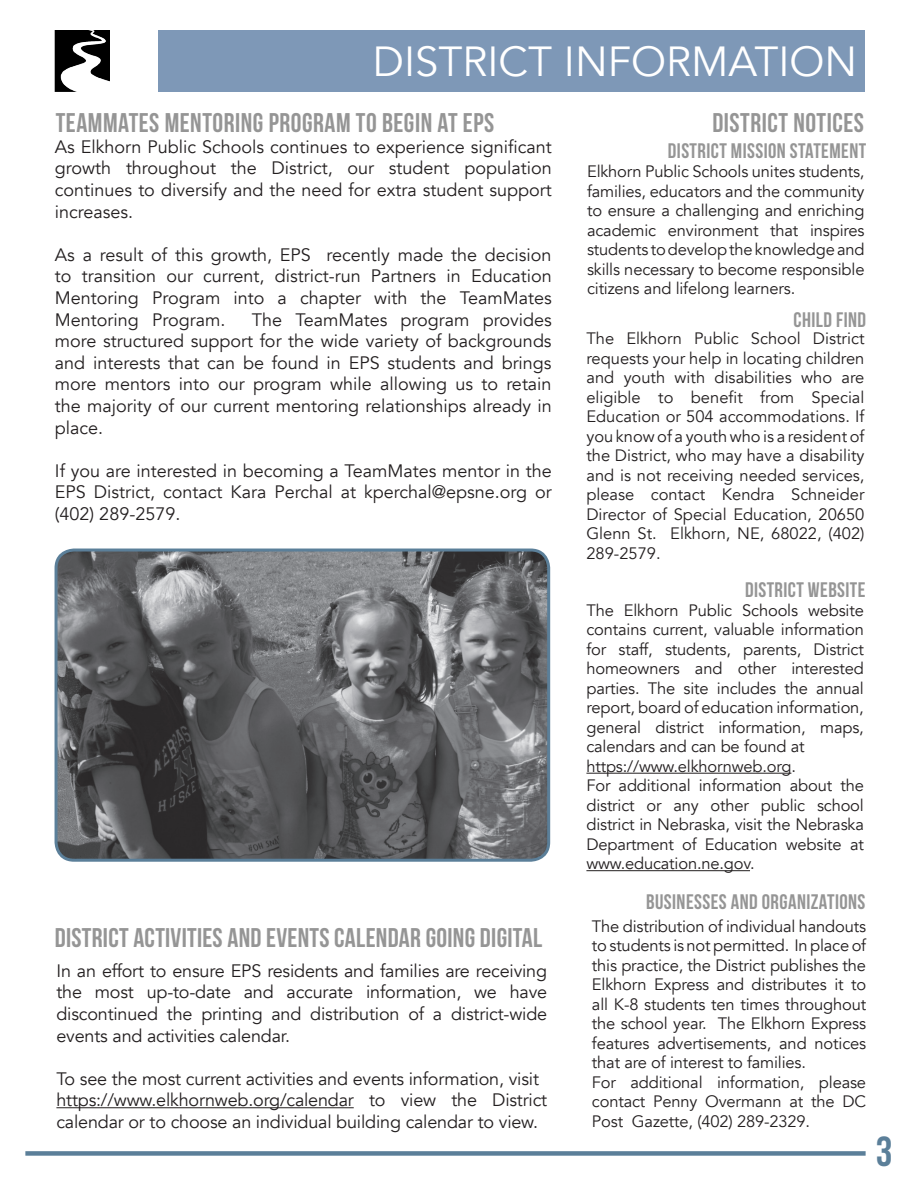
<style>
.page{position:relative;width:918px;height:1188px;background:#fff}
.page>*{position:absolute;margin:0;border:0;box-sizing:border-box;transform-origin:0 0}
.t1{font:42px "Avenir";color:#fff}
.t2{font:42px "Bebas Neue";color:#5b7f99}
.t3{font:27px "Bebas Neue";letter-spacing:.01em;color:#959595}
.t4{font:21px "Bebas Neue";letter-spacing:.02em;color:#959595}
.t5{font:18px/21.6px "Avenir";letter-spacing:-.01em;color:#231f20;text-align:justify}
.t6{font:16.5px/19.5px "Avenir";letter-spacing:-.01em;color:#231f20;text-align:justify}
</style>
<div class="page">
<div style="left:25px;top:1151px;width:841px;height:5px;background:#5b7f99"></div>
<img style="left:54px;top:31px;width:55px;height:60px">
<hr style="left:586px;top:773px;width:205px;height:1px;background:#231f20">
<hr style="left:586px;top:870px;width:164px;height:1px;background:#231f20">
<hr style="left:56px;top:1107px;width:298px;height:1px;background:#231f20">
<img style="left:56px;top:550px;width:493px;height:310px">
<div style="left:55px;top:549px;width:495px;height:313px;border:3px solid #5b7f99;border-radius:18px"></div>
<div style="left:158px;top:30px;width:706px;height:61px;background:#7e98b7"></div>
<p class="t1" style="left:373px;top:36px;width:486px">DISTRICT INFORMATION</p>
<p class="t3" style="left:56px;top:108px;width:440px">TEAMMATES MENTORING PROGRAM TO BEGIN AT EPS</p>
<p class="t5" style="left:55px;top:136px;width:498px">As Elkhorn Public Schools continues to experience significant growth throughout the District, our student population continues to diversify and the need for extra student support increases.</p>
<p class="t5" style="left:55px;top:244px;width:498px">As a result of this growth, EPS recently made the decision to transition our current, district-run Partners in Education Mentoring Program into a chapter with the TeamMates Mentoring Program.</p>
<p class="t5" style="left:55px;top:309px;width:498px;text-indent:197px">The TeamMates program provides more structured support for the wide variety of backgrounds and interests that can be found in EPS students and brings more mentors into our program while allowing us to retain the majority of our current mentoring relationships already in place.</p>
<p class="t5" style="left:55px;top:460px;width:498px">If you are interested in becoming a TeamMates mentor in the EPS District, contact Kara Perchal at kperchal@epsne.org or (402) 289-2579.</p>
<p class="t3" style="left:55px;top:923px;width:489px">DISTRICT ACTIVITIES AND EVENTS CALENDAR GOING DIGITAL</p>
<p class="t5" style="left:56px;top:960px;width:492px">In an effort to ensure EPS residents and families are receiving the most up-to-date and accurate information, we have discontinued the printing and distribution of a district-wide events and activities calendar.</p>
<p class="t5" style="left:56px;top:1068px;width:484px">To see the most current activities and events information, visit</p>
<p class="t5" style="left:56px;top:1090px;width:492px">https://www.elkhornweb.org/calendar to view the District calendar or to choose an individual building calendar to view.</p>
<p class="t3" style="left:712px;top:108px;width:153px">DISTRICT NOTICES</p>
<p class="t4" style="left:668px;top:139px;width:200px">DISTRICT MISSION STATEMENT</p>
<p class="t6" style="left:587px;top:162px;width:279px">Elkhorn Public Schools unites students, families, educators and the community to ensure a challenging and enriching academic environment that inspires students to develop the knowledge and skills necessary to become responsible citizens and lifelong learners.</p>
<p class="t4" style="left:794px;top:308px;width:74px">CHILD FIND</p>
<p class="t6" style="left:586px;top:329px;width:280px">The Elkhorn Public School District requests your help in locating children and youth with disabilities who are eligible to benefit from Special Education or 504 accommodations. If you know of a youth who is a resident of the District, who may have a disability and is not receiving needed services, please contact Kendra Schneider Director of Special Education, 20650<br>Glenn St. Elkhorn, NE, 68022, (402)<br>289-2579.</p>
<p class="t4" style="left:745px;top:578px;width:122px">DISTRICT WEBSITE</p>
<p class="t6" style="left:586px;top:601px;width:279px">The Elkhorn Public Schools website contains current, valuable information for staff, students, parents, District homeowners and other interested parties. The site includes the annual report, board of education information, general district information, maps, calendars and can be found at</p>
<p class="t6" style="left:586px;top:757px;width:211px">https://www.elkhornweb.org.</p>
<p class="t6" style="left:586px;top:776px;width:279px">For additional information about the district or any other public school district in Nebraska, visit the Nebraska Department of Education website at www.education.ne.gov.</p>
<p class="t4" style="left:646px;top:891px;width:221px">BUSINESSES AND ORGANIZATIONS</p>
<p class="t6" style="left:592px;top:916px;width:276px">The distribution of individual handouts to students is not permitted. In place of this practice, the District publishes the Elkhorn Express and distributes it to all K-8 students ten times throughout the school year. The Elkhorn Express features advertisements, and notices that are of interest to families.</p>
<p class="t6" style="left:592px;top:1072px;width:276px">For additional information, please contact Penny Overmann at the DC Post Gazette, (402) 289-2329.</p>
<p class="t2" style="left:876px;top:1128px;width:18px">3</p>
</div>
